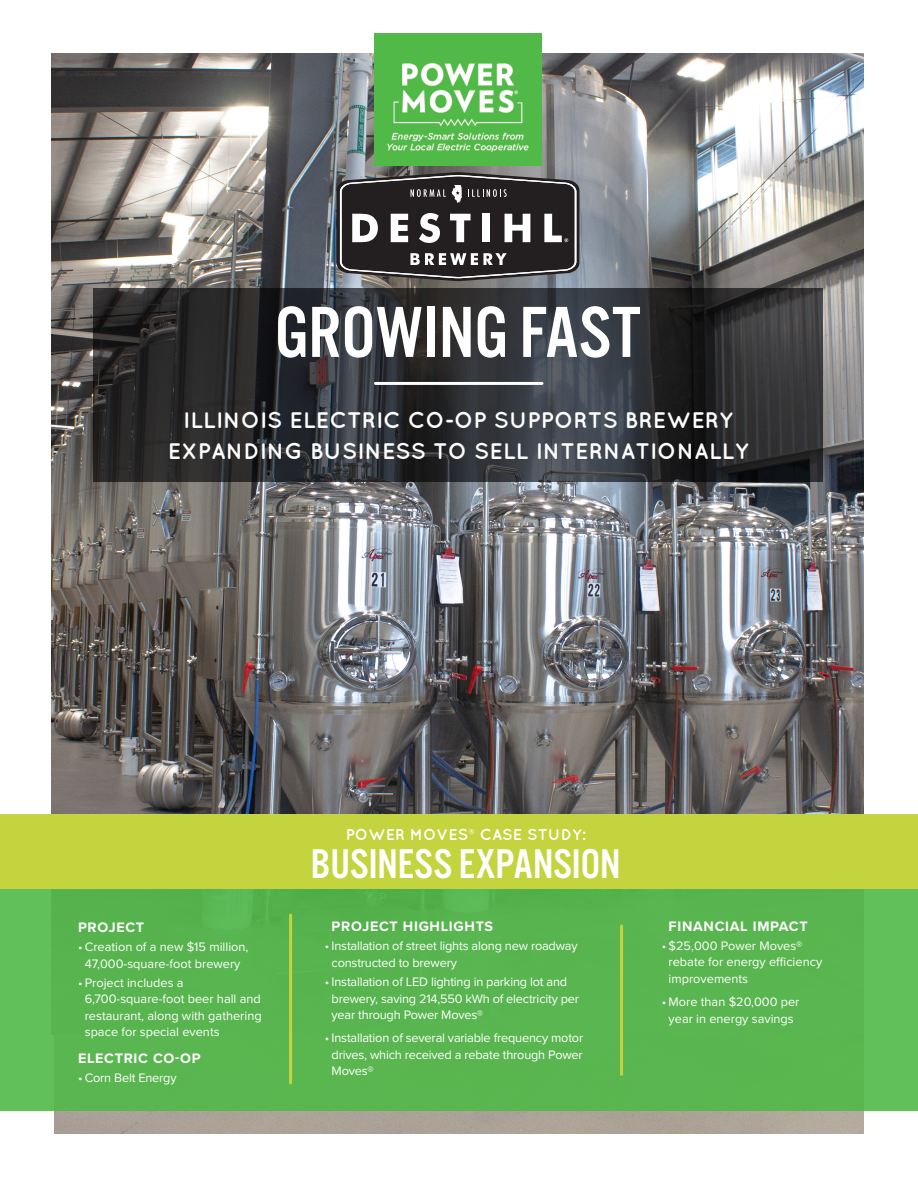
<style>
.page{position:relative;width:918px;height:1188px;background:#fff}
.page>*{position:absolute;margin:0;border:0;box-sizing:border-box;transform-origin:0 0}
.t1{font:75px "Alternate Got No 3 D";color:#fff}
.t2{font:43.2px "Alternate Got No 3 D";color:#fff}
.t3{font:700 22.5px "Quicksand";letter-spacing:.01em;color:#fff}
.t4{font:700 15.6px "Quicksand";letter-spacing:.01em;color:#fff}
.t5{font:700 14.25px "Proxima Nova";letter-spacing:.05em;color:#fff}
.t6{font:12.75px/16.5px "Proxima Nova";letter-spacing:-.015em;color:#fff}
</style>
<div class="page">
<img style="left:52px;top:53px;width:812px;height:761px">
<div style="left:54px;top:1111px;width:810px;height:23px;background:#aca298"></div>
<svg style="left:93px;top:288px;width:730px;height:194px;background:#2e3033"></svg>
<hr style="left:375px;top:382px;width:167px;height:3px;background:#fff">
<div style="left:0;top:889px;width:918px;height:222px;background:#59b64f"></div>
<hr style="left:289px;top:915px;width:3px;height:168px;background:#c3d43e">
<hr style="left:620px;top:926px;width:3px;height:148px;background:#c3d43e">
<div style="left:0;top:814px;width:918px;height:75px;background:#c3d43e"></div>
<img style="left:374px;top:33px;width:168px;height:132px">
<svg style="left:336px;top:172px;width:243px;height:109px;background:#4f4c4d"></svg>
<p class="t1" style="left:275px;top:292px;width:367px">GROWING FAST</p>
<p class="t3" style="left:183px;top:406px;width:551px">ILLINOIS ELECTRIC CO-OP SUPPORTS BREWERY</p>
<p class="t3" style="left:168px;top:438px;width:582px">EXPANDING BUSINESS TO SELL INTERNATIONALLY</p>
<p class="t5" style="left:78px;top:916px;width:68px">PROJECT</p>
<p class="t6" style="left:78px;top:938px;width:172px;text-align:center">• Creation of a new $15 million,<br>47,000-square-foot brewery</p>
<p class="t6" style="left:85px;top:974px;width:178px;text-indent:-7px">• Project includes a<br>6,700-square-foot beer hall and restaurant, along with gathering space for special events</p>
<p class="t5" style="left:78px;top:1047px;width:124px">ELECTRIC CO-OP</p>
<p class="t6" style="left:78px;top:1069px;width:100px">• Corn Belt Energy</p>
<p class="t4" style="left:346px;top:825px;width:241px">POWER MOVES® CASE STUDY:</p>
<p class="t2" style="left:311px;top:841px;width:311px">BUSINESS EXPANSION</p>
<p class="t5" style="left:332px;top:916px;width:163px">PROJECT HIGHLIGHTS</p>
<p class="t6" style="left:332px;top:937px;width:248px;text-indent:-7px">• Installation of street lights along new roadway constructed to brewery</p>
<p class="t6" style="left:332px;top:973px;width:249px;text-indent:-7px">• Installation of LED lighting in parking lot and brewery, saving 214,550 kWh of electricity per year through Power Moves®</p>
<p class="t6" style="left:332px;top:1029px;width:253px;text-align:justify;text-indent:-7px">• Installation of several variable frequency motor drives, which received a rebate through Power Moves®</p>
<p class="t5" style="left:669px;top:915px;width:141px">FINANCIAL IMPACT</p>
<p class="t6" style="left:669px;top:937px;width:155px;text-indent:-7px">• $25,000 Power Moves® rebate for energy efficiency improvements</p>
<p class="t6" style="left:662px;top:993px;width:139px;text-align:center">• More than $20,000 per year in energy savings</p>
</div>
